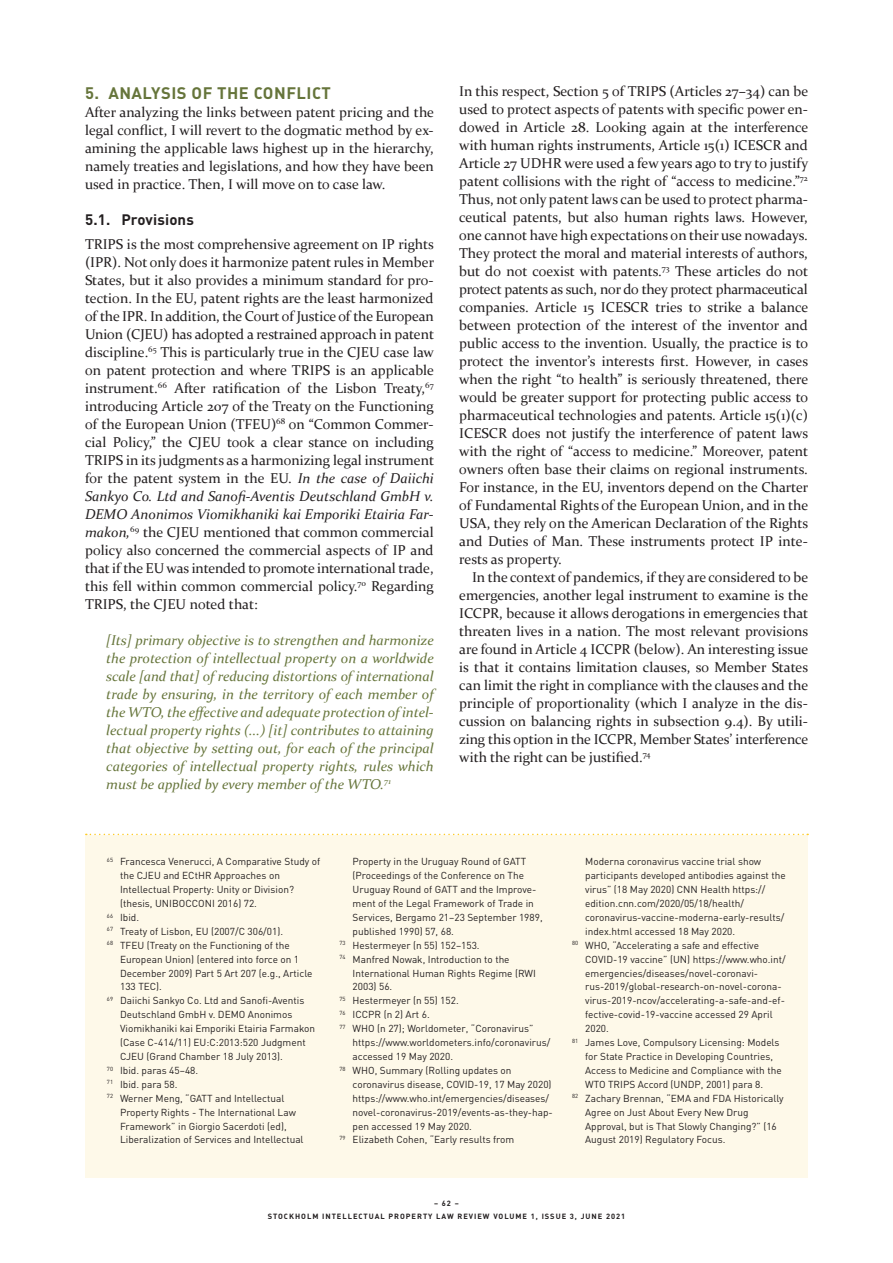
<style>
.page{position:relative;width:893px;height:1263px;background:#fff}
.page>*{position:absolute;margin:0;border:0;box-sizing:border-box;transform-origin:0 0}
.t1{font:700 16.5px "DIN";letter-spacing:.03em;color:#66753b}
.t2{font:700 15px "DIN";letter-spacing:.01em;color:#231f20}
.t3{font:14.25px/18px "Constantia";color:#231f20;text-align:justify}
.t4{font:italic 14.25px/18px "Constantia";color:#66753b;text-align:justify}
.t5{font:10.05px "DIN";color:#231f20}
.t6{font:700 7.5px/13.5px "DIN";letter-spacing:.13em;color:#231f20;text-align:center}
.s1{font-style:italic}
</style>
<div class="page">
<div style="left:85px;top:835px;width:723px;height:343px;background:#fef9e9"></div>
<svg style="left:86px;top:834px;width:722px;height:1px"></svg>
<p class="t1" style="left:85px;top:82px;width:247px">5. ANALYSIS OF THE CONFLICT</p>
<p class="t3" style="left:85px;top:102px;width:351px">After analyzing the links between patent pricing and the legal conflict, I will revert to the dogmatic method by ex&shy;amining the applicable laws highest up in the hierarchy, namely treaties and legislations, and how they have been used in practice. Then, I will move on to case law.</p>
<p class="t2" style="left:85px;top:210px;width:110px">5.1. Provisions</p>
<p class="t3" style="left:85px;top:235px;width:351px">TRIPS is the most comprehensive agreement on IP rights (IPR). Not only does it harmonize patent rules in Member States, but it also provides a minimum standard for pro&shy;tection. In the EU, patent rights are the least harmonized of the IPR. In addition, the Court of Justice of the European Union (CJEU) has adopted a restrained approach in patent discipline.<sup>65</sup> This is particularly true in the CJEU case law on patent protection and where TRIPS is an applicable instrument.<sup>66</sup> After ratification of the Lisbon Treaty,<sup>67 </sup>introducing Article 207 of the Treaty on the Functioning of the European Union (TFEU)<sup>68</sup> on “Common Commer&shy;cial Policy,” the CJEU took a clear stance on including TRIPS in its judgments as a harmonizing legal instrument for the patent system in the EU. <span class="s1">In the case of Daiichi Sankyo Co. Ltd and Sanofi-Aventis Deutschland GmbH v.<br>DEMO Anonimos Viomikhaniki kai Emporiki Etairia Far&shy;makon,</span><sup>69</sup> the CJEU mentioned that common commercial policy also concerned the commercial aspects of IP and that if the EU was intended to promote international trade, this fell within common commercial policy.<sup>70</sup> Regarding TRIPS, the CJEU noted that:</p>
<p class="t4" style="left:106px;top:631px;width:329px">[Its] primary objective is to strengthen and harmonize the protection of intellectual property on a worldwide scale [and that] of reducing distortions of international trade by ensuring, in the territory of each member of the WTO, the effective and adequate protection of intel&shy;lectual property rights (...) [it] contributes to attaining that objective by setting out, for each of the principal categories of intellectual property rights, rules which must be applied by every member of the WTO.<sup>71</sup></p>
<p class="t3" style="left:459px;top:81px;width:351px">In this respect, Section 5 of TRIPS (Articles 27–34) can be used to protect aspects of patents with specific power en&shy;dowed in Article 28. Looking again at the interference with human rights instruments, Article 15(1) ICESCR and Article 27 UDHR were used a few years ago to try to justify patent collisions with the right of “access to medicine.”<sup>72<br></sup>Thus, not only patent laws can be used to protect pharma&shy;ceutical patents, but also human rights laws. However, one cannot have high expectations on their use nowadays.<br>They protect the moral and material interests of authors, but do not coexist with patents.<sup>73</sup> These articles do not protect patents as such, nor do they protect pharmaceutical companies. Article 15 ICESCR tries to strike a balance between protection of the interest of the inventor and public access to the invention. Usually, the practice is to protect the inventor’s interests first. However, in cases when the right “to health” is seriously threatened, there would be greater support for protecting public access to pharmaceutical technologies and patents. Article 15(1)(c)<br>ICESCR does not justify the interference of patent laws with the right of “access to medicine.” Moreover, patent owners often base their claims on regional instruments.<br>For instance, in the EU, inventors depend on the Charter of Fundamental Rights of the European Union, and in the USA, they rely on the American Declaration of the Rights and Duties of Man. These instruments protect IP inte&shy;rests as property.</p>
<p class="t3" style="left:459px;top:567px;width:351px;text-indent:13px">In the context of pandemics, if they are considered to be emergencies, another legal instrument to examine is the ICCPR, because it allows derogations in emergencies that threaten lives in a nation. The most relevant provisions are found in Article 4 ICCPR (below). An interesting issue is that it contains limitation clauses, so Member States can limit the right in compliance with the clauses and the principle of proportionality (which I analyze in the dis&shy;cussion on balancing rights in subsection 9.4). By utili&shy;zing this option in the ICCPR, Member States’ interference with the right can be justified.<sup>74</sup></p>
<p class="t5" style="left:107px;top:855px;width:215px"><sup>65</sup> Francesca Venerucci, A Comparative Study of</p>
<p class="t5" style="left:120px;top:869px;width:161px">the CJEU and ECtHR Approaches on</p>
<p class="t5" style="left:120px;top:883px;width:175px">Intellectual Property: Unity or Division?</p>
<p class="t5" style="left:120px;top:897px;width:138px">(thesis, UNIBOCCONI 2016) 72.</p>
<p class="t5" style="left:107px;top:911px;width:34px"><sup>66</sup> Ibid.</p>
<p class="t5" style="left:107px;top:925px;width:178px"><sup>67</sup> Treaty of Lisbon, EU (2007/C 306/01).</p>
<p class="t5" style="left:107px;top:939px;width:184px"><sup>68</sup> TFEU (Treaty on the Functioning of the</p>
<p class="t5" style="left:120px;top:953px;width:181px">European Union) (entered into force on 1</p>
<p class="t5" style="left:120px;top:967px;width:194px">December 2009) Part 5 Art 207 (e.g., Article</p>
<p class="t5" style="left:120px;top:980px;width:43px">133 TEC).</p>
<p class="t5" style="left:107px;top:994px;width:199px"><sup>69</sup> Daiichi Sankyo Co. Ltd and Sanofi-Aventis</p>
<p class="t5" style="left:120px;top:1008px;width:174px">Deutschland GmbH v. DEMO Anonimos</p>
<p class="t5" style="left:120px;top:1022px;width:197px">Viomikhaniki kai Emporiki Etairia Farmakon</p>
<p class="t5" style="left:120px;top:1036px;width:187px">(Case C-414/11) EU:C:2013:520 Judgment</p>
<p class="t5" style="left:120px;top:1050px;width:164px">CJEU (Grand Chamber 18 July 2013).</p>
<p class="t5" style="left:107px;top:1064px;width:93px"><sup>70</sup> Ibid. paras 45–48.</p>
<p class="t5" style="left:107px;top:1078px;width:72px"><sup>71</sup> Ibid. para 58.</p>
<p class="t5" style="left:107px;top:1092px;width:179px"><sup>72</sup> Werner Meng, “GATT and Intellectual</p>
<p class="t5" style="left:120px;top:1106px;width:177px">Property Rights - The International Law</p>
<p class="t5" style="left:120px;top:1120px;width:168px">Framework” in Giorgio Sacerdoti (ed),</p>
<p class="t5" style="left:120px;top:1133px;width:185px">Liberalization of Services and Intellectual</p>
<p class="t5" style="left:353px;top:855px;width:175px">Property in the Uruguay Round of GATT</p>
<p class="t5" style="left:353px;top:869px;width:173px">(Proceedings of the Conference on The</p>
<p class="t5" style="left:353px;top:883px;width:185px">Uruguay Round of GATT and the Improve-</p>
<p class="t5" style="left:353px;top:897px;width:183px">ment of the Legal Framework of Trade in</p>
<p class="t5" style="left:353px;top:911px;width:192px">Services, Bergamo 21–23 September 1989,</p>
<p class="t5" style="left:353px;top:925px;width:103px">published 1990) 57, 68.</p>
<p class="t5" style="left:339px;top:939px;width:142px"><sup>73</sup> Hestermeyer (n 55) 152–153.</p>
<p class="t5" style="left:339px;top:953px;width:172px"><sup>74</sup> Manfred Nowak, Introduction to the</p>
<p class="t5" style="left:353px;top:967px;width:185px">International Human Rights Regime (RWI</p>
<p class="t5" style="left:353px;top:980px;width:41px">2003) 56.</p>
<p class="t5" style="left:339px;top:994px;width:121px"><sup>75</sup> Hestermeyer (n 55) 152.</p>
<p class="t5" style="left:339px;top:1008px;width:92px"><sup>76</sup> ICCPR (n 2) Art 6.</p>
<p class="t5" style="left:339px;top:1022px;width:195px"><sup>77</sup> WHO (n 27); Worldometer, “Coronavirus”</p>
<p class="t5" style="left:353px;top:1036px;width:199px">https://www.worldometers.info/coronavirus/</p>
<p class="t5" style="left:353px;top:1050px;width:102px">accessed 19 May 2020.</p>
<p class="t5" style="left:339px;top:1064px;width:174px"><sup>78</sup> WHO, Summary (Rolling updates on</p>
<p class="t5" style="left:353px;top:1078px;width:200px">coronavirus disease, COVID-19, 17 May 2020)</p>
<p class="t5" style="left:353px;top:1092px;width:198px">https://www.who.int/emergencies/diseases/</p>
<p class="t5" style="left:353px;top:1106px;width:202px">novel-coronavirus-2019/events-as-they-hap-</p>
<p class="t5" style="left:353px;top:1120px;width:121px">pen accessed 19 May 2020.</p>
<p class="t5" style="left:339px;top:1133px;width:176px"><sup>79</sup> Elizabeth Cohen, “Early results from</p>
<p class="t5" style="left:585px;top:855px;width:178px">Moderna coronavirus vaccine trial show</p>
<p class="t5" style="left:585px;top:869px;width:202px">participants developed antibodies against the</p>
<p class="t5" style="left:585px;top:883px;width:182px">virus” (18 May 2020) CNN Health https://</p>
<p class="t5" style="left:585px;top:897px;width:160px">edition.cnn.com/2020/05/18/health/</p>
<p class="t5" style="left:585px;top:911px;width:201px">coronavirus-vaccine-moderna-early-results/</p>
<p class="t5" style="left:585px;top:925px;width:152px">index.html accessed 18 May 2020.</p>
<p class="t5" style="left:572px;top:939px;width:188px"><sup>80</sup> WHO, “Accelerating a safe and effective</p>
<p class="t5" style="left:585px;top:953px;width:202px">COVID-19 vaccine” (UN) https://www.who.int/</p>
<p class="t5" style="left:585px;top:967px;width:174px">emergencies/diseases/novel-coronavi-</p>
<p class="t5" style="left:585px;top:980px;width:198px">rus-2019/global-research-on-novel-corona-</p>
<p class="t5" style="left:585px;top:994px;width:201px">virus-2019-ncov/accelerating-a-safe-and-ef-</p>
<p class="t5" style="left:585px;top:1008px;width:189px">fective-covid-19-vaccine accessed 29 April</p>
<p class="t5" style="left:585px;top:1022px;width:25px">2020.</p>
<p class="t5" style="left:572px;top:1036px;width:209px"><sup>81</sup> James Love, Compulsory Licensing: Models</p>
<p class="t5" style="left:585px;top:1050px;width:189px">for State Practice in Developing Countries,</p>
<p class="t5" style="left:585px;top:1064px;width:198px">Access to Medicine and Compliance with the</p>
<p class="t5" style="left:585px;top:1078px;width:179px">WTO TRIPS Accord (UNDP, 2001) para 8.</p>
<p class="t5" style="left:572px;top:1092px;width:213px"><sup>82</sup> Zachary Brennan, “EMA and FDA Historically</p>
<p class="t5" style="left:585px;top:1106px;width:165px">Agree on Just About Every New Drug</p>
<p class="t5" style="left:585px;top:1120px;width:193px">Approval, but is That Slowly Changing?” (16</p>
<p class="t5" style="left:585px;top:1133px;width:142px">August 2019) Regulatory Focus.</p>
<p class="t6" style="left:268px;top:1196px;width:359px">– 62 –<br>STOCKHOLM INTELLECTUAL PROPERTY LAW REVIEW VOLUME 1, ISSUE 3, JUNE 2021</p>
</div>
